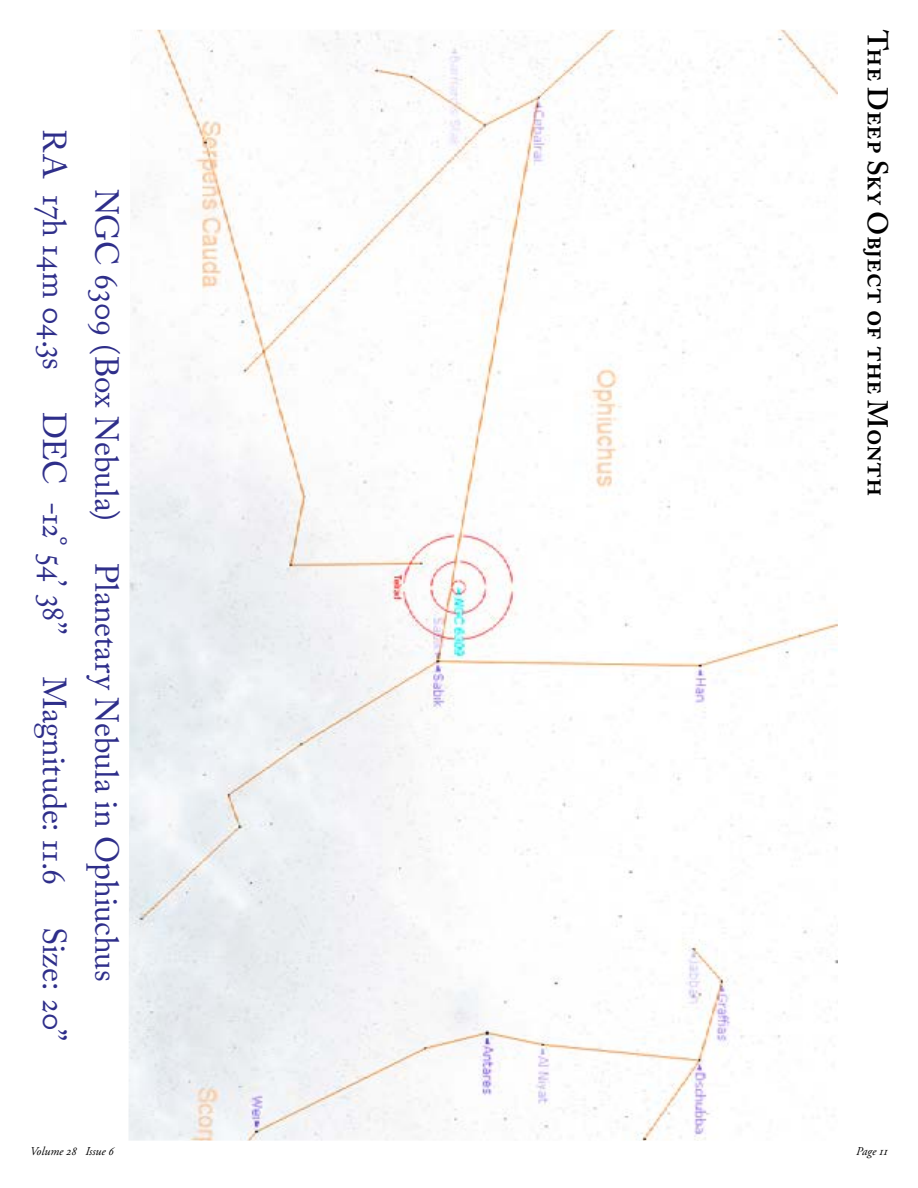
<style>
.page{position:relative;width:918px;height:1188px;background:#fff}
.page>*{position:absolute;margin:0;border:0;box-sizing:border-box;transform-origin:0 0}
.t1{font:33px "Adobe Caslon Pro";letter-spacing:-.005em;color:#2e2e8a}
.t2{font:600 28.5px "Adobe Caslon Pro";color:#000}
.t3{font:italic 12px "Adobe Garamond Pro";color:#000}
</style>
<div class="page">
<img style="left:128px;top:30px;width:710px;height:1111px">
<p class="t1" style="left:74px;top:129px;width:243px;rotate:90deg">RA 17h 14m 04.3s</p>
<p class="t1" style="left:74px;top:412px;width:224px;rotate:90deg">DEC -12° 54’ 38’’</p>
<p class="t1" style="left:74px;top:677px;width:210px;rotate:90deg">Magnitude: 11.6</p>
<p class="t1" style="left:74px;top:927px;width:116px;rotate:90deg">Size: 20”</p>
<p class="t1" style="left:126px;top:189px;width:334px;rotate:90deg">NGC 6309 (Box Nebula)</p>
<p class="t1" style="left:126px;top:563px;width:420px;rotate:90deg">Planetary Nebula in Ophiuchus</p>
<p class="t2" style="left:894px;top:30px;width:468px;rotate:90deg">The Deep Sky Object of the Month</p>
<p class="t3" style="left:30px;top:1144px;width:85px">Volume 28 Issue 6</p>
<p class="t3" style="left:856px;top:1144px;width:33px">Page 11</p>
</div>
